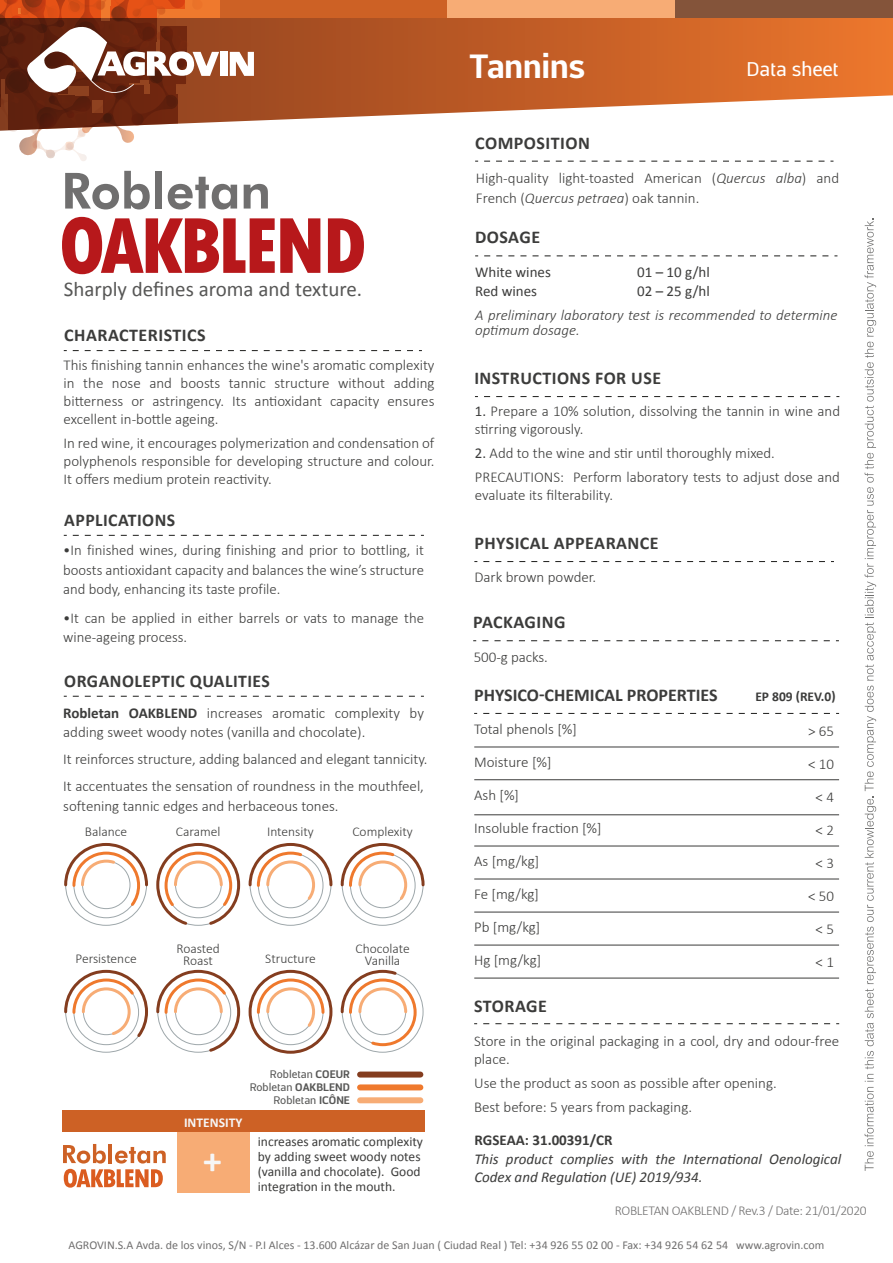
<style>
.page{position:relative;width:893px;height:1263px;background:#fff}
.page>*{position:absolute;margin:0;border:0;box-sizing:border-box;transform-origin:0 0}
.t1{font:700 37.5px "Calibri";color:#f6f6f6}
.t2{font:700 33px "Centuma";letter-spacing:-.005em;color:#fff}
.t3{font:21px "Calibri";color:#575756}
.t4{font:19.5px "Centuma";letter-spacing:-.01em;color:#fff}
.t5{font:700 18px "Calibri";letter-spacing:.025em;color:#3c3c3b}
.t6{font:700 18px "Calibri";color:#3c3c3b}
.t7{font:300 15px/18px "Calibri";color:#3c3c3b}
.t8{font:italic 15px/18px "Calibri";color:#3c3c3b}
.t9{font:italic 300 15px/15px "Calibri";color:#3c3c3b}
.t10{font:15px "Calibri";color:#3c3c3b}
.t11{font:700 15px "Calibri";color:#3c3c3b}
.t12{font:13.5px/15px "Calibri";color:#3c3c3b}
.t13{font:300 13.5px/12px "Calibri";color:#3c3c3b;text-align:center}
.t14{font:300 13.5px "Calibri";letter-spacing:-.025em;color:#706f6f}
.t15{font:700 13.5px "Calibri";color:#3c3c3b}
.t16{font:700 13.5px "Calibri";color:#f6f6f6}
.t17{font:12px "Calibri";color:#706f6f}
.t18{font:10.8px/12.9px "Centuma";color:#575756;text-align:right}
.s1{font-weight:700}
.s2{font-style:italic}
.s3{font-weight:400}
</style>
<div class="page">
<svg style="left:219px;top:18px;width:674px;height:104px;background:#ca7242"></svg>
<div style="left:675px;top:0;width:218px;height:18px;background:#84543a"></div>
<div style="left:447px;top:0;width:228px;height:18px;background:#f7ac75"></div>
<div style="left:219px;top:0;width:228px;height:18px;background:#cd6125"></div>
<svg style="left:73px;top:350px;width:349px;height:1px"></svg>
<svg style="left:73px;top:535px;width:351px;height:1px"></svg>
<svg style="left:483px;top:713px;width:356px;height:1px"></svg>
<hr style="left:474px;top:747px;width:365px;height:1px;background:#3c3c3b">
<hr style="left:474px;top:779px;width:365px;height:1px;background:#3c3c3b">
<hr style="left:474px;top:814px;width:365px;height:1px;background:#3c3c3b">
<hr style="left:474px;top:846px;width:365px;height:1px;background:#3c3c3b">
<hr style="left:474px;top:879px;width:365px;height:1px;background:#3c3c3b">
<hr style="left:474px;top:912px;width:365px;height:1px;background:#3c3c3b">
<hr style="left:474px;top:945px;width:365px;height:1px;background:#3c3c3b">
<hr style="left:474px;top:978px;width:365px;height:1px;background:#3c3c3b">
<svg style="left:484px;top:255px;width:353px;height:1px"></svg>
<svg style="left:230px;top:52px;width:24px;height:24px"></svg>
<div style="left:220px;top:52px;width:7px;height:24px;background:#fff"></div>
<svg style="left:0;top:0;width:219px;height:161px"></svg>
<svg style="left:484px;top:396px;width:355px;height:1px"></svg>
<svg style="left:482px;top:640px;width:357px;height:1px"></svg>
<svg style="left:483px;top:561px;width:351px;height:1px"></svg>
<svg style="left:483px;top:1023px;width:356px;height:1px"></svg>
<svg style="left:484px;top:161px;width:349px;height:1px"></svg>
<svg style="left:73px;top:696px;width:351px;height:1px"></svg>
<div style="left:62px;top:1111px;width:362px;height:21px;background:#cd6125"></div>
<div style="left:178px;top:1132px;width:72px;height:60px;background:#f7ac75"></div>
<svg style="left:63px;top:1144px;width:43px;height:19px"></svg>
<hr style="left:109px;top:1144px;width:3px;height:19px;background:#cd6125">
<svg style="left:115px;top:1147px;width:51px;height:16px"></svg>
<svg style="left:64px;top:1169px;width:99px;height:18px"></svg>
<div style="left:360px;top:1071px;width:60px;height:6px;background:#843d1f"></div>
<div style="left:360px;top:1084px;width:60px;height:6px;background:#ef792d"></div>
<div style="left:360px;top:1097px;width:60px;height:6px;background:#f7ac75"></div>
<svg style="left:64px;top:843px;width:361px;height:83px"></svg>
<svg style="left:64px;top:969px;width:359px;height:85px"></svg>
<svg style="left:65px;top:171px;width:85px;height:38px"></svg>
<div style="left:155px;top:171px;width:7px;height:38px;background:#706f6f"></div>
<svg style="left:168px;top:177px;width:69px;height:32px"></svg>
<svg style="left:244px;top:184px;width:24px;height:25px"></svg>
<svg style="left:62px;top:217px;width:258px;height:57px"></svg>
<svg style="left:328px;top:218px;width:36px;height:55px"></svg>
<svg style="left:865px;top:219px;width:11px;height:952px"></svg>
<h2 class="t2" style="left:470px;top:43px;width:118px">Tannins</h2>
<h3 class="t4" style="left:747px;top:55px;width:93px">Data sheet</h3>
<h3 class="t3" style="left:64px;top:276px;width:300px">Sharply defines aroma and texture.</h3>
<p class="t5" style="left:64px;top:324px;width:143px">CHARACTERISTICS</p>
<p class="t7" style="left:64px;top:356px;width:372px;text-align:justify">This finishing tannin enhances the wine's aromatic complexity in the nose and boosts tannic structure without adding bitterness or astringency. Its antioxidant capacity ensures excellent in-bottle ageing.</p>
<p class="t7" style="left:64px;top:434px;width:372px;text-align:justify">In red wine, it encourages polymerization and condensation of polyphenols responsible for developing structure and colour.<br>It offers medium protein reactivity.</p>
<p class="t5" style="left:64px;top:508px;width:112px">APPLICATIONS</p>
<p class="t7" style="left:63px;top:540px;width:362px;line-height:19.5px;text-align:justify">•In finished wines, during finishing and prior to bottling, it boosts antioxidant capacity and balances the wine’s structure and body, enhancing its taste profile.</p>
<p class="t7" style="left:63px;top:608px;width:362px;line-height:19.5px">•It can be applied in either barrels or vats to manage the wine-ageing process.</p>
<p class="t5" style="left:64px;top:669px;width:207px">ORGANOLEPTIC QUALITIES</p>
<p class="t7" style="left:63px;top:703px;width:362px;line-height:19.5px"><span class="s1">Robletan OAKBLEND</span> increases aromatic complexity by adding sweet woody notes (vanilla and chocolate).</p>
<p class="t7" style="left:63px;top:745px;width:366px;line-height:27px">It reinforces structure, adding balanced and elegant tannicity.<br>It accentuates the sensation of roundness in the mouthfeel,</p>
<p class="t7" style="left:63px;top:796px;width:277px">softening tannic edges and herbaceous tones.</p>
<p class="t13" style="left:85px;top:826px;width:44px">Balance</p>
<p class="t13" style="left:176px;top:826px;width:46px">Caramel</p>
<p class="t13" style="left:267px;top:826px;width:48px">Intensity</p>
<p class="t13" style="left:352px;top:826px;width:62px">Complexity</p>
<p class="t13" style="left:75px;top:953px;width:63px">Persistence</p>
<p class="t13" style="left:177px;top:943px;width:45px">Roasted<br>Roast</p>
<p class="t13" style="left:265px;top:953px;width:52px">Structure</p>
<p class="t13" style="left:356px;top:943px;width:56px">Chocolate<br>Vanilla</p>
<p class="t16" style="left:184px;top:1114px;width:60px">INTENSITY</p>
<h1 class="t1" style="left:203px;top:1137px;width:20px">+</h1>
<p class="t18" style="left:250px;top:1067px;width:102px">Robletan <span class="s1">COEUR<br></span>Robletan <span class="s1">OAKBLEND<br></span>Robletan <span class="s1">ICÔNE</span></p>
<p class="t12" style="left:258px;top:1133px;width:167px">increases aromatic complexity by adding sweet woody notes (vanilla and chocolate). Good integration in the mouth.</p>
<p class="t5" style="left:475px;top:132px;width:116px">COMPOSITION</p>
<p class="t7" style="left:476px;top:169px;width:365px;line-height:19.5px">High-quality light-toasted American (<span class="s2">Quercus alba</span>) and<br>French (<span class="s2">Quercus petraea</span>) oak tannin.</p>
<p class="t5" style="left:475px;top:226px;width:66px">DOSAGE</p>
<p class="t10" style="left:475px;top:262px;width:77px">White wines</p>
<p class="t10" style="left:637px;top:262px;width:74px">01 – 10 g/hl</p>
<p class="t10" style="left:475px;top:282px;width:63px">Red wines</p>
<p class="t10" style="left:637px;top:282px;width:74px">02 – 25 g/hl</p>
<p class="t9" style="left:475px;top:308px;width:364px">A preliminary laboratory test is recommended to determine optimum dosage.</p>
<p class="t5" style="left:474px;top:367px;width:188px">INSTRUCTIONS FOR USE</p>
<p class="t7" style="left:475px;top:402px;width:367px"><span class="s3">1.</span> Prepare a 10% solution, dissolving the tannin in wine and stirring vigorously.</p>
<p class="t7" style="left:475px;top:441px;width:367px;line-height:24px"><span class="s3">2.</span> Add to the wine and stir until thoroughly mixed.<br>PRECAUTIONS: Perform laboratory tests to adjust dose and</p>
<p class="t7" style="left:475px;top:486px;width:140px">evaluate its filterability.</p>
<p class="t5" style="left:474px;top:532px;width:186px">PHYSICAL APPEARANCE</p>
<p class="t7" style="left:474px;top:568px;width:123px">Dark brown powder.</p>
<p class="t5" style="left:473px;top:611px;width:94px">PACKAGING</p>
<p class="t7" style="left:474px;top:647px;width:76px">500-g packs.</p>
<p class="t6" style="left:474px;top:683px;width:245px">PHYSICO-CHEMICAL PROPERTIES</p>
<p class="t15" style="left:755px;top:688px;width:82px">EP 809 (REV.0)</p>
<p class="t7" style="left:474px;top:720px;width:104px">Total phenols [%]</p>
<p class="t7" style="left:474px;top:753px;width:79px">Moisture [%]</p>
<p class="t7" style="left:474px;top:786px;width:46px">Ash [%]</p>
<p class="t7" style="left:474px;top:819px;width:129px">Insoluble fraction [%]</p>
<p class="t7" style="left:474px;top:852px;width:67px">As [mg/kg]</p>
<p class="t7" style="left:474px;top:885px;width:66px">Fe [mg/kg]</p>
<p class="t7" style="left:474px;top:918px;width:68px">Pb [mg/kg]</p>
<p class="t7" style="left:474px;top:951px;width:69px">Hg [mg/kg]</p>
<p class="t7" style="left:808px;top:722px;width:28px">&gt; 65</p>
<p class="t7" style="left:808px;top:755px;width:28px">&lt; 10</p>
<p class="t7" style="left:816px;top:788px;width:20px">&lt; 4</p>
<p class="t7" style="left:816px;top:821px;width:20px">&lt; 2</p>
<p class="t7" style="left:816px;top:854px;width:20px">&lt; 3</p>
<p class="t7" style="left:808px;top:887px;width:28px">&lt; 50</p>
<p class="t7" style="left:816px;top:920px;width:20px">&lt; 5</p>
<p class="t7" style="left:816px;top:953px;width:20px">&lt; 1</p>
<p class="t5" style="left:474px;top:995px;width:74px">STORAGE</p>
<p class="t7" style="left:474px;top:1032px;width:367px">Store in the original packaging in a cool, dry and odour-free place.</p>
<p class="t7" style="left:474px;top:1071px;width:304px;line-height:24px">Use the product as soon as possible after opening.<br>Best before: 5 years from packaging.</p>
<p class="t11" style="left:474px;top:1130px;width:140px">RGSEAA: 31.00391/CR</p>
<p class="t8" style="left:474px;top:1150px;width:368px">This product complies with the International Oenological<br>Codex and Regulation (UE) 2019/934.</p>
<p class="t14" style="left:615px;top:1202px;width:253px">ROBLETAN OAKBLEND / Rev.3 / Date: 21/01/2020</p>
<p class="t17" style="left:69px;top:1238px;width:757px">AGROVIN.S.A Avda. de los vinos, S/N - P.I Alces - 13.600 Alcázar de San Juan ( Ciudad Real ) Tel: +34 926 55 02 00 - Fax: +34 926 54 62 54 www.agrovin.com</p>
</div>
